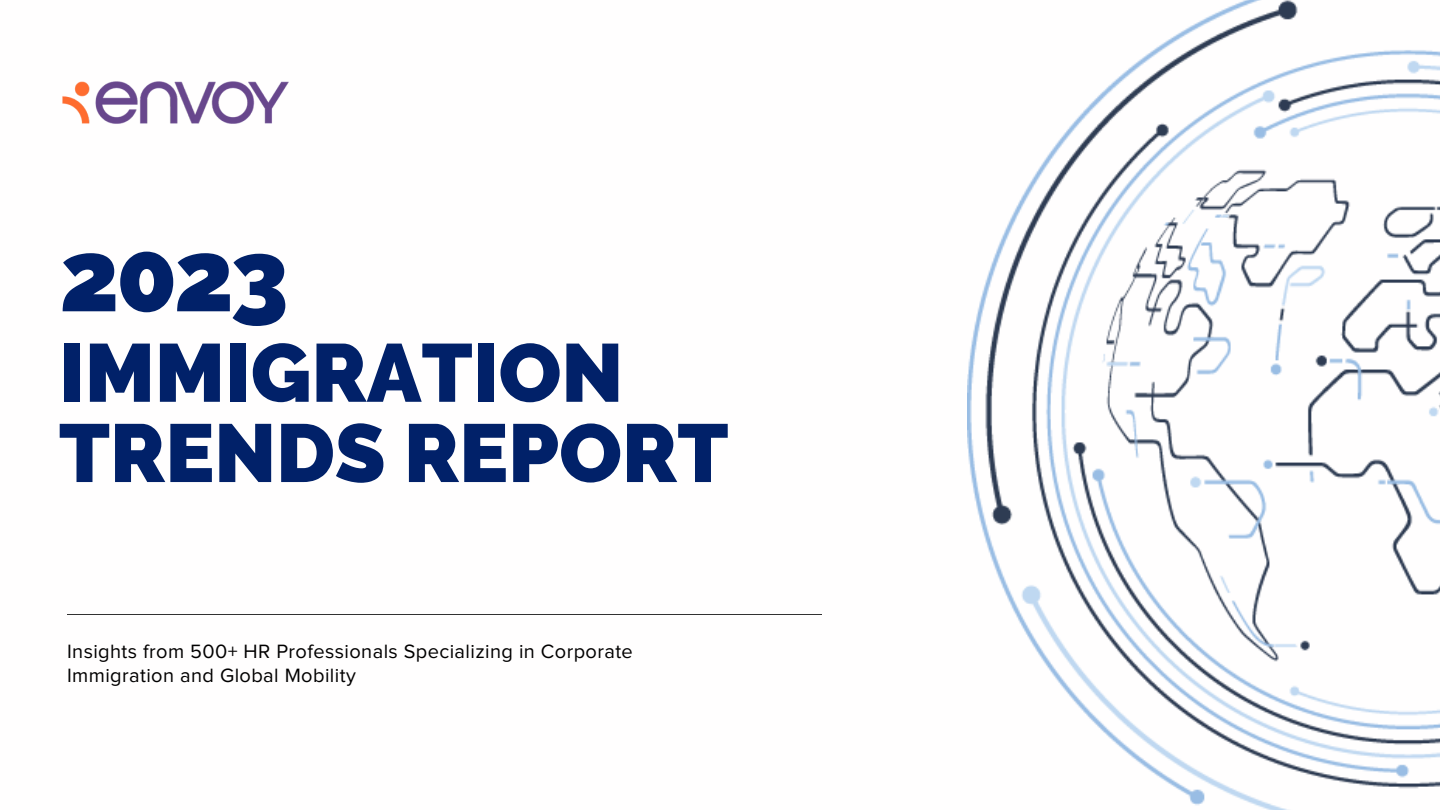
<style>
.page{position:relative;width:1440px;height:810px;background:#fff}
.page>*{position:absolute;margin:0;border:0;box-sizing:border-box;transform-origin:0 0}
.t1{font:900 100px "Raleway";color:#012169}
.t2{font:900 82px/80.2px "Raleway";color:#012169}
.t3{font:20px/24px "Proxima Nova";letter-spacing:.02em;color:#000}
</style>
<div class="page">
<hr style="left:67px;top:614px;width:755px;height:1px;background:#323232">
<img style="left:968px;top:0;width:472px;height:810px">
<img style="left:62px;top:81px;width:227px;height:43px">
<h1 class="t1" style="left:60px;top:217px;width:231px">2023</h1>
<h2 class="t2" style="left:59px;top:333px;width:671px">IMMIGRATION<br>TRENDS REPORT</h2>
<p class="t3" style="left:67px;top:640px;width:567px">Insights from 500+ HR Professionals Specializing in Corporate<br>Immigration and Global Mobility</p>
</div>
